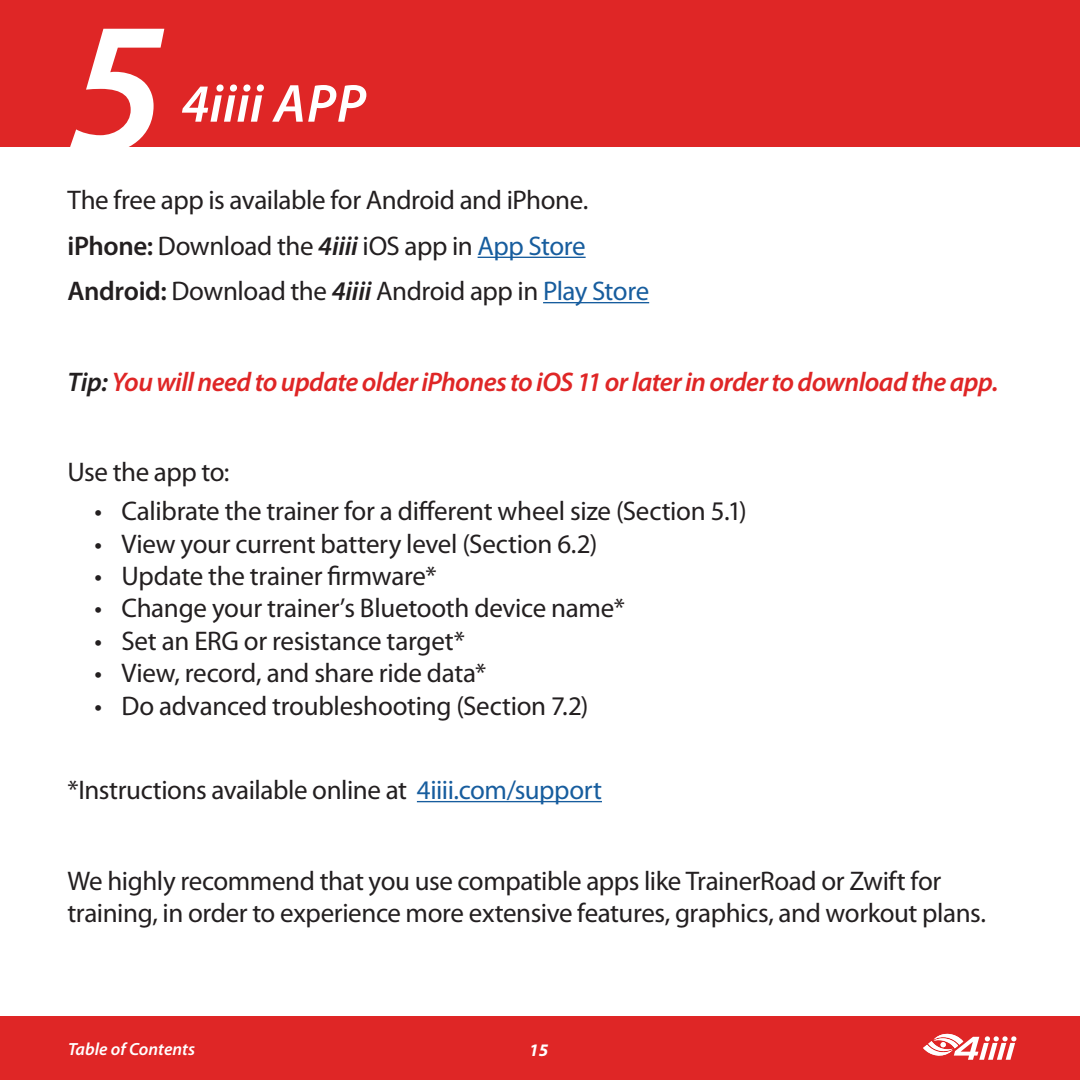
<style>
.page{position:relative;width:1080px;height:1080px;background:#fff}
.page>*{position:absolute;margin:0;border:0;box-sizing:border-box;transform-origin:0 0}
.t1{font:italic 600 189.3px "Myriad Pro";color:#fff}
.t2{font:italic 600 54px "Myriad Pro";color:#fff}
.t3{font:27px/45.3px "Myriad Pro";letter-spacing:-.015em;color:#231f20}
.t4{font:italic 600 27px "Myriad Pro";letter-spacing:-.02em;color:#df2626}
.t5{font:italic 600 17.7px "Myriad Pro";color:#fff}
.t6{font:italic 700 17.7px "Myriad Pro";color:#fff}
.s1{font-weight:600}
.s2{font-weight:600;font-style:italic}
.s3{color:#175d9e}
.s4{color:#231f20}
</style>
<div class="page">
<div style="left:0;top:0;width:1080px;height:147px;background:#df2626"></div>
<hr style="left:478px;top:257px;width:108px;height:1px;background:#175d9e">
<hr style="left:543px;top:302px;width:106px;height:1px;background:#175d9e">
<hr style="left:417px;top:801px;width:185px;height:1px;background:#175d9e">
<div style="left:0;top:1016px;width:1080px;height:64px;background:#df2626"></div>
<svg style="left:923px;top:1034px;width:93px;height:26px"></svg>
<h1 class="t1" style="left:68px;top:-15px;width:100px">5</h1>
<h2 class="t2" style="left:181px;top:74px;width:186px">4iiii APP</h2>
<p class="t3" style="left:68px;top:178px;width:583px">The free app is available for Android and iPhone. <span class="s1">iPhone:</span> Download the <span class="s2">4iiii</span> iOS app in <span class="s3">App Store<br></span><span class="s1">Android:</span> Download the <span class="s2">4iiii</span> Android app in <span class="s3">Play Store</span></p>
<p class="t4" style="left:68px;top:367px;width:933px"><span class="s4">Tip:</span> You will need to update older iPhones to iOS 11 or later in order to download the app.</p>
<p class="t3" style="left:68px;top:450px;width:163px">Use the app to:</p>
<p class="t3" style="left:94px;top:489px;width:654px">• Calibrate the trainer for a different wheel size (Section 5.1)</p>
<p class="t3" style="left:94px;top:522px;width:504px">• View your current battery level (Section 6.2)</p>
<p class="t3" style="left:94px;top:554px;width:344px">• Update the trainer firmware*</p>
<p class="t3" style="left:94px;top:586px;width:532px">• Change your trainer’s Bluetooth device name*</p>
<p class="t3" style="left:94px;top:619px;width:372px">• Set an ERG or resistance target*</p>
<p class="t3" style="left:94px;top:651px;width:393px">• View, record, and share ride data*</p>
<p class="t3" style="left:94px;top:684px;width:496px">• Do advanced troubleshooting (Section 7.2)</p>
<p class="t3" style="left:68px;top:768px;width:536px">*Instructions available online at <span class="s3">4iiii.com/support</span></p>
<p class="t3" style="left:68px;top:865px;width:920px;line-height:32.4px">We highly recommend that you use compatible apps like TrainerRoad or Zwift for training, in order to experience more extensive features, graphics, and workout plans.</p>
<p class="t5" style="left:68px;top:1039px;width:129px">Table of Contents</p>
<p class="t6" style="left:529px;top:1040px;width:21px">15</p>
</div>
